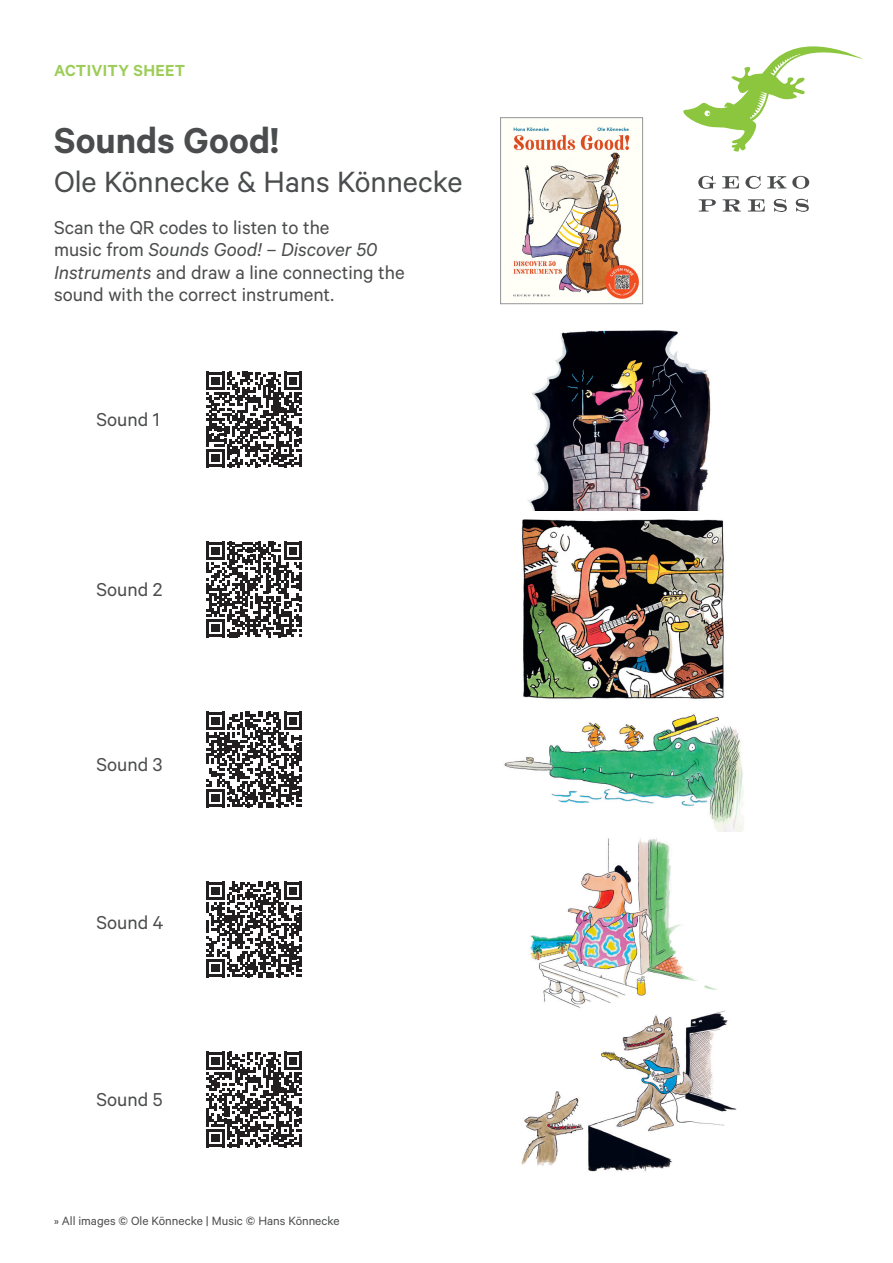
<style>
.page{position:relative;width:893px;height:1263px;background:#fff}
.page>*{position:absolute;margin:0;border:0;box-sizing:border-box;transform-origin:0 0}
.t1{font:600 40.5px "Calibre";color:#4b4c4d}
.Authors_name{font:33px "Calibre";color:#4b4c4d}
.Opening_paragraphs{font:21px/22.5px "Calibre";color:#4b4c4d}
.t2{font:600 18px "Calibre";letter-spacing:.02em;color:#9dcd58}
.body_text_author_info{font:13.5px "Calibre";color:#4b4c4d}
.s1{font-style:italic}
</style>
<div class="page">
<svg style="left:683px;top:46px;width:180px;height:106px"></svg>
<svg style="left:745px;top:176px;width:16px;height:13px"></svg>
<svg style="left:722px;top:176px;width:17px;height:12px"></svg>
<svg style="left:748px;top:199px;width:17px;height:13px"></svg>
<svg style="left:767px;top:176px;width:42px;height:13px"></svg>
<svg style="left:698px;top:176px;width:18px;height:13px"></svg>
<svg style="left:699px;top:199px;width:17px;height:13px"></svg>
<svg style="left:774px;top:199px;width:13px;height:13px"></svg>
<svg style="left:796px;top:199px;width:13px;height:13px"></svg>
<svg style="left:723px;top:199px;width:18px;height:13px"></svg>
<img style="left:511px;top:126px;width:128px;height:173px">
<div style="left:500px;top:117px;width:143px;height:187px;border:1px solid #939598"></div>
<img style="left:522px;top:519px;width:202px;height:180px">
<img style="left:521px;top:1011px;width:216px;height:161px">
<img style="left:504px;top:714px;width:240px;height:117px">
<img style="left:527px;top:330px;width:184px;height:180px">
<img style="left:530px;top:838px;width:187px;height:170px">
<svg style="left:206px;top:372px;width:96px;height:95px"></svg>
<svg style="left:206px;top:542px;width:96px;height:95px"></svg>
<svg style="left:206px;top:712px;width:96px;height:95px"></svg>
<svg style="left:206px;top:882px;width:96px;height:95px"></svg>
<svg style="left:206px;top:1052px;width:96px;height:95px"></svg>
<p class="t2" style="left:54px;top:59px;width:133px">ACTIVITY SHEET</p>
<p class="t1" style="left:54px;top:116px;width:226px">Sounds Good!</p>
<p class="Authors_name" style="left:54px;top:163px;width:410px">Ole Könnecke &amp; Hans Könnecke</p>
<p class="Opening_paragraphs" style="left:54px;top:215px;width:352px">Scan the QR codes to listen to the<br>music from <span class="s1">Sounds Good! – Discover 50<br>Instruments</span> and draw a line connecting the sound with the correct instrument.</p>
<p class="Opening_paragraphs" style="left:96px;top:408px;width:65px">Sound 1</p>
<p class="Opening_paragraphs" style="left:96px;top:577px;width:68px">Sound 2</p>
<p class="Opening_paragraphs" style="left:96px;top:752px;width:68px">Sound 3</p>
<p class="Opening_paragraphs" style="left:96px;top:910px;width:69px">Sound 4</p>
<p class="Opening_paragraphs" style="left:96px;top:1087px;width:68px">Sound 5</p>
<p class="body_text_author_info" style="left:54px;top:1212px;width:287px">» All images © Ole Könnecke | Music © Hans Könnecke</p>
</div>
